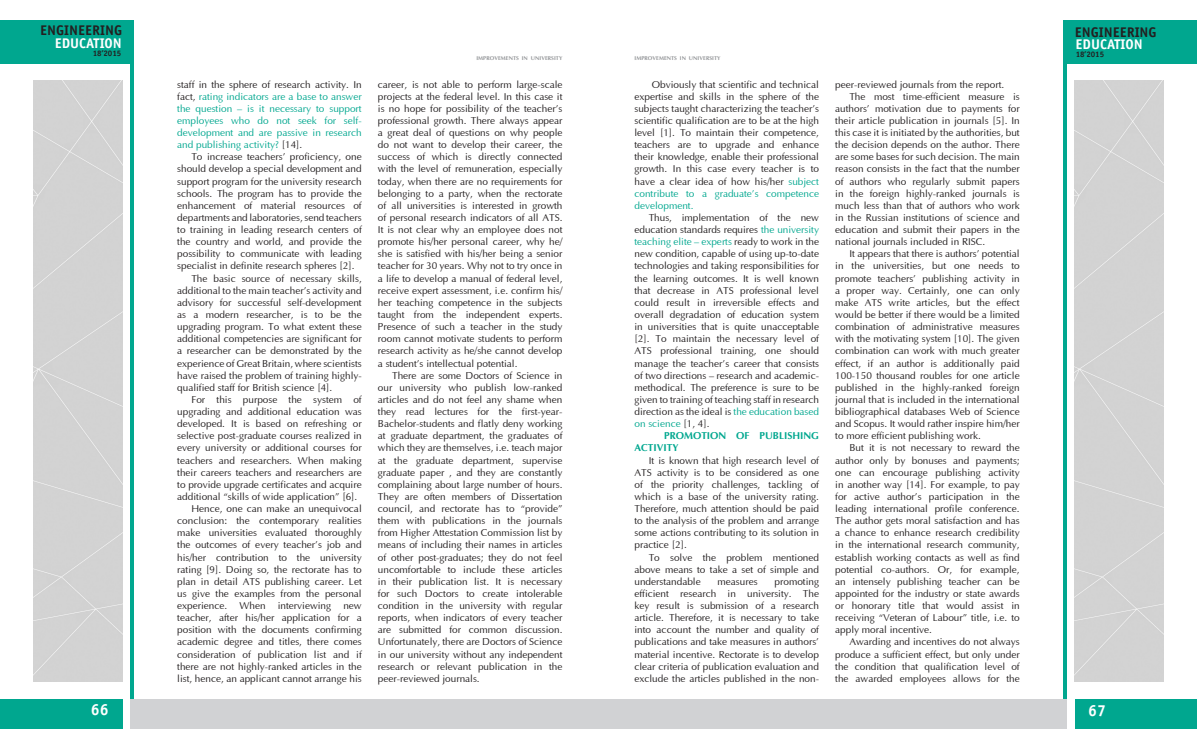
<style>
.page{position:relative;width:1197px;height:755px;background:#fff}
.page>*{position:absolute;margin:0;border:0;box-sizing:border-box;transform-origin:0 0}
.t1{font:700 16px "Officina Sans C";color:#fff}
.t2{font:700 14px "Officina Sans C";color:#231f20}
.t3{font:700 14px "Officina Sans C";color:#fff}
.t4{font:10px/12.1px "Optima";color:#231f20;text-align:justify}
.t5{font:10px/12.1px "Optima";color:#00a78f;text-align:justify}
.t6{font:700 10px/12.1px "AG Optima";color:#00a78f}
.t7{font:700 8px "Officina Sans C";color:#231f20}
.t8{font:700 5.5px "AG Optima";letter-spacing:.01em;color:#939598}
.s1{color:#231f20}
.s2{color:#00a78f}
</style>
<div class="page">
<div style="left:1063px;top:20px;width:133px;height:43px;background:#00a78f"></div>
<div style="left:1074px;top:698px;width:122px;height:30px;background:#00a78f"></div>
<div style="left:0;top:698px;width:122px;height:30px;background:#00a78f"></div>
<div style="left:0;top:20px;width:133px;height:43px;background:#00a78f"></div>
<hr style="left:1063px;top:45px;width:3px;height:653px;background:#00a78f">
<hr style="left:130px;top:45px;width:3px;height:653px;background:#00a78f">
<div style="left:33px;top:80px;width:89px;height:601px;background:#d3d3d3"></div>
<div style="left:130px;top:698px;width:468px;height:30px;background:#d1d2d4"></div>
<div style="left:598px;top:698px;width:468px;height:30px;background:#d1d2d4"></div>
<div style="left:1074px;top:80px;width:89px;height:601px;background:#d3d3d3"></div>
<h2 class="t2" style="left:40px;top:23px;width:83px">ENGINEERING</h2>
<h2 class="t2" style="left:1074px;top:24px;width:83px">ENGINEERING</h2>
<h2 class="t3" style="left:55px;top:35px;width:69px">EDUCATION</h2>
<h2 class="t3" style="left:1075px;top:36px;width:69px">EDUCATION</h2>
<p class="t7" style="left:93px;top:49px;width:30px">18’2015</p>
<p class="t7" style="left:1075px;top:49px;width:30px">18’2015</p>
<p class="t8" style="left:476px;top:55px;width:88px">IMPROVEMENTS IN UNIVERSITY</p>
<p class="t8" style="left:634px;top:55px;width:88px">IMPROVEMENTS IN UNIVERSITY</p>
<p class="t5" style="left:177px;top:78px;width:186px"><span class="s1">staff in the sphere of research activity. In fact,</span> rating indicators are a base to answer the question – is it necessary to support employees who do not seek for self&shy;development and are passive in research and publishing activity? <span class="s1">[14].</span></p>
<p class="t4" style="left:177px;top:151px;width:186px;text-indent:14px">To increase teachers’ proficiency, one should develop a special development and support program for the university research schools. The program has to provide the enhancement of material resources of departments and laboratories, send teachers to training in leading research centers of the country and world, and provide the possibility to communicate with leading specialist in definite research spheres [2].</p>
<p class="t4" style="left:177px;top:272px;width:186px;text-indent:14px">The basic source of necessary skills, additional to the main teacher’s activity and advisory for successful self-development as a modern researcher, is to be the upgrading program. To what extent these additional competencies are significant for a researcher can be demonstrated by the experience of Great Britain, where scientists have raised the problem of training highly&shy;qualified staff for British science [4].</p>
<p class="t4" style="left:177px;top:393px;width:186px;text-indent:14px">For this purpose the system of upgrading and additional education was developed. It is based on refreshing or selective post-graduate courses realized in every university or additional courses for teachers and researchers. When making their careers teachers and researchers are to provide upgrade certificates and acquire additional “skills of wide application” [6].</p>
<p class="t4" style="left:177px;top:502px;width:186px;text-indent:14px">Hence, one can make an unequivocal conclusion: the contemporary realities make universities evaluated thoroughly the outcomes of every teacher’s job and his/her contribution to the university rating [9]. Doing so, the rectorate has to plan in detail ATS publishing career. Let us give the examples from the personal experience. When interviewing new teacher, after his/her application for a position with the documents confirming academic degree and titles, there comes consideration of publication list and if there are not highly-ranked articles in the list, hence, an applicant cannot arrange his</p>
<p class="t4" style="left:378px;top:78px;width:186px">career, is not able to perform large-scale projects at the federal level. In this case it is no hope for possibility of the teacher’s professional growth. There always appear a great deal of questions on why people do not want to develop their career, the success of which is directly connected with the level of remuneration, especially today, when there are no requirements for belonging to a party, when the rectorate of all universities is interested in growth of personal research indicators of all ATS.<br>It is not clear why an employee does not promote his/her personal career, why he/ she is satisfied with his/her being a senior teacher for 30 years. Why not to try once in a life to develop a manual of federal level, receive expert assessment, i.e. confirm his/ her teaching competence in the subjects taught from the independent experts.<br>Presence of such a teacher in the study room cannot motivate students to perform research activity as he/she cannot develop a student’s intellectual potential.</p>
<p class="t4" style="left:378px;top:369px;width:186px;text-indent:14px">There are some Doctors of Science in our university who publish low-ranked articles and do not feel any shame when they read lectures for the first-year-Bachelor-students and flatly deny working at graduate department, the graduates of which they are themselves, i.e. teach major at the graduate department, supervise graduate paper , and they are constantly complaining about large number of hours.<br>They are often members of Dissertation council, and rectorate has to “provide” them with publications in the journals from Higher Attestation Commission list by means of including their names in articles of other post-graduates; they do not feel uncomfortable to include these articles in their publication list. It is necessary for such Doctors to create intolerable condition in the university with regular reports, when indicators of every teacher are submitted for common discussion.<br>Unfortunately, there are Doctors of Science in our university without any independent research or relevant publication in the peer-reviewed journals.</p>
<p class="t4" style="left:634px;top:78px;width:186px;text-indent:17px">Obviously that scientific and technical expertise and skills in the sphere of the subjects taught characterizing the teacher’s scientific qualification are to be at the high level [1]. To maintain their competence, teachers are to upgrade and enhance their knowledge, enable their professional growth. In this case every teacher is to have a clear idea of how his/her <span class="s2">subject contribute to a graduate’s competence development.</span></p>
<p class="t4" style="left:634px;top:212px;width:186px;text-indent:14px">Thus, implementation of the new education standards requires <span class="s2">the university teaching elite – experts</span> ready to work in the new condition, capable of using up-to-date technologies and taking responsibilities for the learning outcomes. It is well known that decrease in ATS professional level could result in irreversible effects and overall degradation of education system in universities that is quite unacceptable [2]. To maintain the necessary level of ATS professional training, one should manage the teacher’s career that consists of two directions – research and academic&shy;methodical. The preference is sure to be given to training of teaching staff in research direction as the ideal is <span class="s2">the education based on science</span> [1, 4].</p>
<p class="t6" style="left:634px;top:430px;width:186px;text-indent:30px">PROMOTION OF PUBLISHING<br>ACTIVITY</p>
<p class="t4" style="left:634px;top:454px;width:186px;text-indent:14px">It is known that high research level of ATS activity is to be considered as one of the priority challenges, tackling of which is a base of the university rating.<br>Therefore, much attention should be paid to the analysis of the problem and arrange some actions contributing to its solution in practice [2].</p>
<p class="t4" style="left:634px;top:551px;width:186px;text-indent:14px">To solve the problem mentioned above means to take a set of simple and understandable</p>
<p class="t4" style="left:634px;top:575px;width:186px;text-indent:140px">promoting efficient research in university. The key result is submission of a research article. Therefore, it is necessary to take into account the number and quality of publications and take measures in authors’ material incentive. Rectorate is to develop clear criteria of publication evaluation and exclude the articles published in the non-</p>
<p class="t4" style="left:717px;top:575px;width:41px">measures</p>
<p class="t4" style="left:835px;top:78px;width:170px">peer-reviewed journals from the report.</p>
<p class="t4" style="left:835px;top:91px;width:186px;text-indent:14px">The most time-efficient measure is authors’ motivation due to payments for their article publication in journals [5]. In this case it is initiated by the authorities, but the decision depends on the author. There are some bases for such decision. The main reason consists in the fact that the number of authors who regularly submit papers in the foreign highly-ranked journals is much less than that of authors who work in the Russian institutions of science and education and submit their papers in the national journals included in RISC.</p>
<p class="t4" style="left:835px;top:248px;width:186px;text-indent:14px">It appears that there is authors’ potential in the universities, but one needs to promote teachers’ publishing activity in a proper way. Certainly, one can only make ATS write articles, but the effect would be better if there would be a limited combination of administrative measures with the motivating system [10]. The given combination can work with much greater effect, if an author is additionally paid 100-150 thousand roubles for one article published in the highly-ranked foreign journal that is included in the international bibliographical databases Web of Science and Scopus. It would rather inspire him/her to more efficient publishing work.</p>
<p class="t4" style="left:835px;top:442px;width:186px;text-indent:14px">But it is not necessary to reward the author only by bonuses and payments; one can encourage publishing activity in another way [14]. For example, to pay for active author’s participation in the leading international profile conference.<br>The author gets moral satisfaction and has a chance to enhance research credibility in the international research community, establish working contacts as well as find potential co-authors. Or, for example, an intensely publishing teacher can be appointed for the industry or state awards or honorary title that would assist in receiving “Veteran of Labour” title, i.e. to apply moral incentive.</p>
<p class="t4" style="left:835px;top:636px;width:186px;text-indent:14px">Awarding and incentives do not always produce a sufficient effect, but only under the condition that qualification level of the awarded employees allows for the</p>
<h1 class="t1" style="left:91px;top:700px;width:19px">66</h1>
<h1 class="t1" style="left:1088px;top:700px;width:19px">67</h1>
</div>
